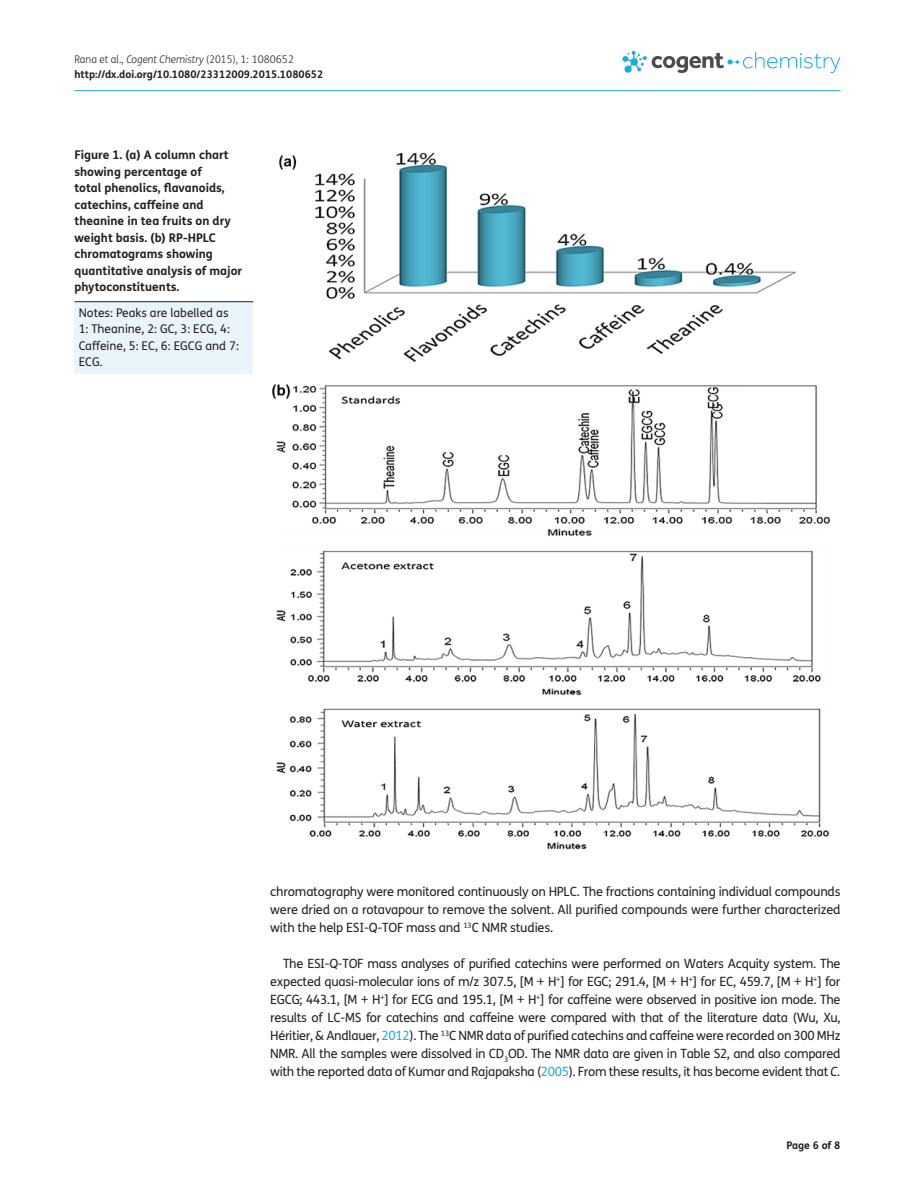
<style>
.page{position:relative;width:915px;height:1191px;background:#fff}
.page>*{position:absolute;margin:0;border:0;box-sizing:border-box;transform-origin:0 0}
.t1{font:12.75px/18px "FS Me Pro";letter-spacing:-.02em;color:#231f20;text-align:justify}
.t2{font:700 12px/16.5px "FS Me Pro";color:#231f20}
.t3{font:12px/16.5px "FS Me Pro";color:#231f20}
.t4{font:700 10.5px/15px "FS Me Pro";color:#231f20}
.s1{font-weight:300}
.s2{font-weight:300;font-style:italic}
.s3{color:#1bace1}
.s4{font-style:italic}
</style>
<div class="page">
<svg style="left:622px;top:51px;width:218px;height:22px"></svg>
<hr style="left:74px;top:90px;width:766px;height:1px;background:#1bace1">
<div style="left:74px;top:302px;width:179px;height:71px;background:#eaf5fb"></div>
<hr style="left:74px;top:301px;width:179px;height:1px;background:#231f20">
<img style="left:272px;top:152px;width:558px;height:698px">
<p class="t4" style="left:74px;top:51px;width:250px"><span class="s1">Rana et al.,</span> <span class="s2">Cogent Chemistry</span> <span class="s1">(2015), 1: 1080652 </span>http://dx.doi.org/10.1080/23312009.2015.1080652</p>
<p class="t2" style="left:74px;top:146px;width:169px">Figure 1. (a) A column chart showing percentage of<br>total phenolics, flavanoids, catechins, caffeine and theanine in tea fruits on dry weight basis. (b) RP-HPLC chromatograms showing quantitative analysis of major phytoconstituents.</p>
<p class="t3" style="left:79px;top:304px;width:162px">Notes: Peaks are labelled as<br>1: Theanine, 2: GC, 3: ECG, 4:<br>Caffeine, 5: EC, 6: EGCG and 7:<br>ECG.</p>
<p class="t1" style="left:270px;top:882px;width:571px">chromatography were monitored continuously on HPLC. The fractions containing individual compounds were dried on a rotavapour to remove the solvent. All purified compounds were further characterized with the help ESI-Q-TOF mass and <sup>13</sup>C NMR studies.</p>
<p class="t1" style="left:270px;top:954px;width:571px;text-indent:13px">The ESI-Q-TOF mass analyses of purified catechins were performed on Waters Acquity system. The expected quasi-molecular ions of m/z 307.5, [M + H<sup>+</sup>] for EGC; 291.4, [M + H<sup>+</sup>] for EC, 459.7, [M + H<sup>+</sup>] for EGCG; 443.1, [M + H<sup>+</sup>] for ECG and 195.1, [M + H<sup>+</sup>] for caffeine were observed in positive ion mode. The results of LC-MS for catechins and caffeine were compared with that of the literature data (Wu, Xu, Héritier, &amp; Andlauer, <span class="s3">2012</span>). The <sup>13</sup>C NMR data of purified catechins and caffeine were recorded on 300 MHz NMR. All the samples were dissolved in CD<sub>3</sub>OD. The NMR data are given in Table S2, and also compared with the reported data of Kumar and Rajapaksha (<span class="s3">2005</span>). From these results, it has become evident that <span class="s4">C.</span></p>
<p class="t4" style="left:786px;top:1137px;width:56px">Page 6 of 8</p>
</div>
